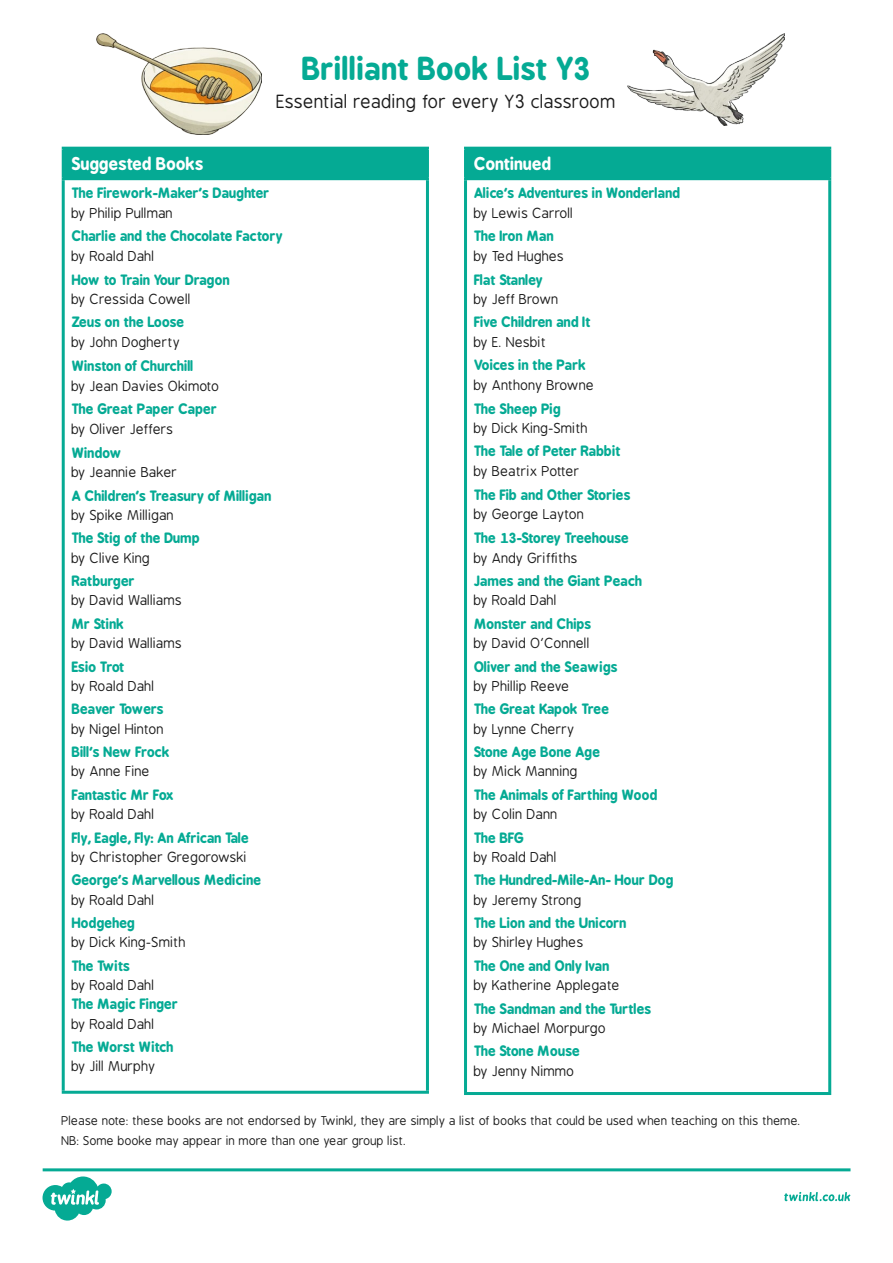
<style>
.page{position:relative;width:893px;height:1263px;background:#fff}
.page>*{position:absolute;margin:0;border:0;box-sizing:border-box;transform-origin:0 0}
.t1{font:700 30px "B Preplay";letter-spacing:.005em;color:#05aa94}
.t2{font:18px "B Preplay";color:#1c1c1c}
.t3{font:700 16.5px "B Preplay";color:#fff}
.t4{font:700 13.5px "B Preplay";color:#05aa94}
.t5{font:13.5px "B Preplay";color:#1c1c1c}
.t6{font:700 13.5px "B Preplay";letter-spacing:-.025em;color:#05aa94}
.t7{font:12px/19.2px "B Preplay";color:#1c1c1c}
</style>
<div class="page">
<svg style="left:43px;top:1168px;width:807px;height:52px"></svg>
<div style="left:63px;top:148px;width:364px;height:31px;background:#05aa94"></div>
<hr style="left:62px;top:180px;width:3px;height:911px;background:#05aa94">
<hr style="left:426px;top:180px;width:3px;height:911px;background:#05aa94">
<hr style="left:62px;top:1091px;width:367px;height:3px;background:#05aa94">
<hr style="left:62px;top:147px;width:367px;height:3px;background:#05aa94">
<hr style="left:62px;top:150px;width:3px;height:27px;background:#05aa94">
<hr style="left:426px;top:150px;width:3px;height:27px;background:#05aa94">
<hr style="left:62px;top:177px;width:367px;height:3px;background:#05aa94">
<div style="left:465px;top:148px;width:365px;height:31px;background:#05aa94"></div>
<hr style="left:464px;top:180px;width:3px;height:912px;background:#05aa94">
<hr style="left:828px;top:180px;width:3px;height:912px;background:#05aa94">
<hr style="left:464px;top:1092px;width:367px;height:3px;background:#05aa94">
<hr style="left:464px;top:147px;width:367px;height:3px;background:#05aa94">
<hr style="left:464px;top:150px;width:3px;height:27px;background:#05aa94">
<hr style="left:828px;top:150px;width:3px;height:27px;background:#05aa94">
<hr style="left:464px;top:177px;width:367px;height:3px;background:#05aa94">
<img style="left:627px;top:34px;width:157px;height:91px">
<img style="left:97px;top:34px;width:164px;height:101px">
<h1 class="t1" style="left:302px;top:50px;width:290px">Brilliant Book List Y3</h1>
<h2 class="t2" style="left:277px;top:92px;width:341px">Essential reading for every Y3 classroom</h2>
<p class="t3" style="left:72px;top:154px;width:133px">Suggested Books</p>
<p class="t4" style="left:72px;top:185px;width:199px">The Firework-Maker's Daughter</p>
<p class="t5" style="left:72px;top:205px;width:103px">by Philip Pullman</p>
<p class="t4" style="left:72px;top:228px;width:213px">Charlie and the Chocolate Factory</p>
<p class="t5" style="left:72px;top:249px;width:85px">by Roald Dahl</p>
<p class="t4" style="left:72px;top:271px;width:160px">How to Train Your Dragon</p>
<p class="t5" style="left:72px;top:292px;width:121px">by Cressida Cowell</p>
<p class="t4" style="left:72px;top:314px;width:114px">Zeus on the Loose</p>
<p class="t5" style="left:72px;top:335px;width:110px">by John Dogherty</p>
<p class="t4" style="left:72px;top:358px;width:123px">Winston of Churchill</p>
<p class="t5" style="left:72px;top:379px;width:150px">by Jean Davies Okimoto</p>
<p class="t4" style="left:72px;top:401px;width:147px">The Great Paper Caper</p>
<p class="t5" style="left:72px;top:422px;width:103px">by Oliver Jeffers</p>
<p class="t4" style="left:72px;top:445px;width:52px">Window</p>
<p class="t5" style="left:72px;top:465px;width:108px">by Jeannie Baker</p>
<p class="t4" style="left:72px;top:487px;width:201px">A Children's Treasury of Milligan</p>
<p class="t5" style="left:72px;top:508px;width:104px">by Spike Milligan</p>
<p class="t4" style="left:72px;top:530px;width:130px">The Stig of the Dump</p>
<p class="t5" style="left:72px;top:550px;width:80px">by Clive King</p>
<p class="t4" style="left:72px;top:573px;width:65px">Ratburger</p>
<p class="t5" style="left:72px;top:593px;width:112px">by David Walliams</p>
<p class="t4" style="left:72px;top:616px;width:54px">Mr Stink</p>
<p class="t5" style="left:72px;top:636px;width:112px">by David Walliams</p>
<p class="t6" style="left:72px;top:658px;width:54px">Esio Trot</p>
<p class="t5" style="left:72px;top:679px;width:85px">by Roald Dahl</p>
<p class="t4" style="left:72px;top:701px;width:93px">Beaver Towers</p>
<p class="t5" style="left:72px;top:722px;width:94px">by Nigel Hinton</p>
<p class="t4" style="left:72px;top:744px;width:100px">Bill’s New Frock</p>
<p class="t5" style="left:72px;top:764px;width:80px">by Anne Fine</p>
<p class="t4" style="left:72px;top:787px;width:103px">Fantastic Mr Fox</p>
<p class="t5" style="left:72px;top:807px;width:85px">by Roald Dahl</p>
<p class="t4" style="left:72px;top:829px;width:179px">Fly, Eagle, Fly: An African Tale</p>
<p class="t5" style="left:72px;top:850px;width:177px">by Christopher Gregorowski</p>
<p class="t4" style="left:72px;top:872px;width:191px">George’s Marvellous Medicine</p>
<p class="t5" style="left:72px;top:893px;width:85px">by Roald Dahl</p>
<p class="t4" style="left:72px;top:915px;width:65px">Hodgeheg</p>
<p class="t5" style="left:72px;top:935px;width:116px">by Dick King-Smith</p>
<p class="t4" style="left:72px;top:958px;width:60px">The Twits</p>
<p class="t5" style="left:72px;top:978px;width:85px">by Roald Dahl</p>
<p class="t4" style="left:72px;top:996px;width:108px">The Magic Finger</p>
<p class="t5" style="left:72px;top:1017px;width:85px">by Roald Dahl</p>
<p class="t4" style="left:72px;top:1039px;width:103px">The Worst Witch</p>
<p class="t5" style="left:72px;top:1059px;width:86px">by Jill Murphy</p>
<p class="t3" style="left:474px;top:154px;width:79px">Continued</p>
<p class="t4" style="left:474px;top:185px;width:208px">Alice’s Adventures in Wonderland</p>
<p class="t5" style="left:474px;top:205px;width:101px">by Lewis Carroll</p>
<p class="t4" style="left:474px;top:228px;width:81px">The Iron Man</p>
<p class="t5" style="left:474px;top:249px;width:92px">by Ted Hughes</p>
<p class="t4" style="left:474px;top:271px;width:70px">Flat Stanley</p>
<p class="t5" style="left:474px;top:292px;width:86px">by Jeff Brown</p>
<p class="t4" style="left:474px;top:314px;width:118px">Five Children and It</p>
<p class="t5" style="left:474px;top:334px;width:74px">by E. Nesbit</p>
<p class="t4" style="left:474px;top:357px;width:114px">Voices in the Park</p>
<p class="t5" style="left:474px;top:378px;width:122px">by Anthony Browne</p>
<p class="t4" style="left:474px;top:400px;width:88px">The Sheep Pig</p>
<p class="t5" style="left:474px;top:421px;width:116px">by Dick King-Smith</p>
<p class="t4" style="left:474px;top:443px;width:148px">The Tale of Peter Rabbit</p>
<p class="t5" style="left:474px;top:464px;width:108px">by Beatrix Potter</p>
<p class="t4" style="left:474px;top:487px;width:158px">The Fib and Other Stories</p>
<p class="t5" style="left:474px;top:507px;width:112px">by George Layton</p>
<p class="t4" style="left:474px;top:529px;width:156px">The 13-Storey Treehouse</p>
<p class="t5" style="left:474px;top:550px;width:105px">by Andy Griffiths</p>
<p class="t4" style="left:474px;top:573px;width:170px">James and the Giant Peach</p>
<p class="t5" style="left:474px;top:593px;width:85px">by Roald Dahl</p>
<p class="t4" style="left:474px;top:616px;width:119px">Monster and Chips</p>
<p class="t5" style="left:474px;top:636px;width:118px">by David O’Connell</p>
<p class="t4" style="left:474px;top:658px;width:145px">Oliver and the Seawigs</p>
<p class="t5" style="left:474px;top:679px;width:97px">by Phillip Reeve</p>
<p class="t4" style="left:474px;top:701px;width:137px">The Great Kapok Tree</p>
<p class="t5" style="left:474px;top:722px;width:102px">by Lynne Cherry</p>
<p class="t4" style="left:474px;top:744px;width:128px">Stone Age Bone Age</p>
<p class="t5" style="left:474px;top:764px;width:106px">by Mick Manning</p>
<p class="t4" style="left:474px;top:787px;width:185px">The Animals of Farthing Wood</p>
<p class="t5" style="left:474px;top:807px;width:85px">by Colin Dann</p>
<p class="t4" style="left:474px;top:829px;width:51px">The BFG</p>
<p class="t5" style="left:474px;top:850px;width:85px">by Roald Dahl</p>
<p class="t4" style="left:474px;top:872px;width:201px">The Hundred-Mile-An- Hour Dog</p>
<p class="t5" style="left:474px;top:893px;width:109px">by Jeremy Strong</p>
<p class="t4" style="left:474px;top:915px;width:154px">The Lion and the Unicorn</p>
<p class="t5" style="left:474px;top:935px;width:111px">by Shirley Hughes</p>
<p class="t4" style="left:474px;top:958px;width:137px">The One and Only Ivan</p>
<p class="t5" style="left:474px;top:978px;width:148px">by Katherine Applegate</p>
<p class="t4" style="left:474px;top:1000px;width:179px">The Sandman and the Turtles</p>
<p class="t5" style="left:474px;top:1021px;width:134px">by Michael Morpurgo</p>
<p class="t4" style="left:474px;top:1043px;width:107px">The Stone Mouse</p>
<p class="t5" style="left:474px;top:1064px;width:102px">by Jenny Nimmo</p>
<p class="t7" style="left:62px;top:1112px;width:741px">Please note: these books are not endorsed by Twinkl, they are simply a list of books that could be used when teaching on this theme.<br>NB: Some booke may appear in more than one year group list.</p>
</div>
